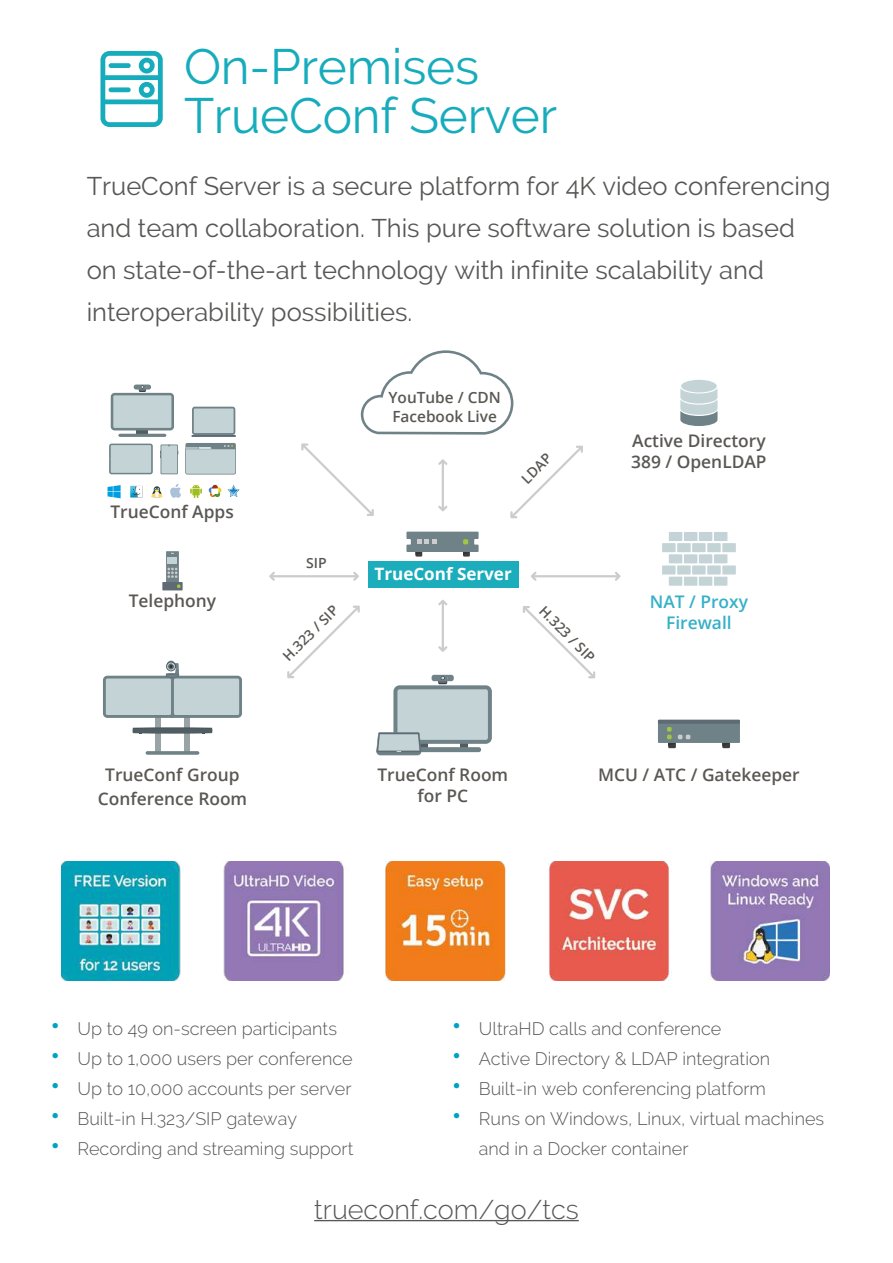
<style>
.page{position:relative;width:893px;height:1263px;background:#fff}
.page>*{position:absolute;margin:0;border:0;box-sizing:border-box;transform-origin:0 0}
.t1{font:49.5px/49.5px "Raleway";letter-spacing:-.005em;color:#17acbc}
.t2{font:300 27px "Raleway";color:#575756}
.t3{font:25.5px/42px "Raleway";color:#575756}
.t4{font:300 18px/30px "Raleway";color:#575756}
.t5{font:600 17.4px/20.9px "Open Sans";color:#5a5854;text-align:center}
.t6{font:600 17.4px/20.9px "Open Sans";color:#34b0c7;text-align:center}
.t7{font:700 17.1px "Open Sans";color:#fff}
.t8{font:600 15.45px/18.5px "Open Sans";color:#5a5854}
.t9{font:600 13.95px "Open Sans";color:#5a5854}
.s1{font-weight:600;font-size:27px;color:#00a2c4}
</style>
<div class="page">
<img style="left:61px;top:861px;width:769px;height:119px">
<div style="left:368px;top:561px;width:150px;height:27px;background:#1cadbc"></div>
<div style="left:681px;top:380px;width:36px;height:12px;background:#c4d4d6;border-radius:50%"></div>
<svg style="left:680px;top:388px;width:37px;height:38px"></svg>
<svg style="left:361px;top:350px;width:152px;height:85px"></svg>
<div style="left:669px;top:554px;width:13px;height:9px;background:#c4d4d6"></div>
<div style="left:684px;top:554px;width:13px;height:9px;background:#c4d4d6"></div>
<div style="left:669px;top:577px;width:13px;height:9px;background:#c4d4d6"></div>
<div style="left:684px;top:577px;width:13px;height:9px;background:#c4d4d6"></div>
<div style="left:669px;top:532px;width:13px;height:9px;background:#c4d4d6"></div>
<div style="left:684px;top:532px;width:13px;height:9px;background:#c4d4d6"></div>
<div style="left:699px;top:554px;width:13px;height:9px;background:#c4d4d6"></div>
<div style="left:714px;top:554px;width:13px;height:9px;background:#c4d4d6"></div>
<div style="left:722px;top:543px;width:14px;height:9px;background:#c4d4d6"></div>
<div style="left:699px;top:577px;width:13px;height:9px;background:#c4d4d6"></div>
<div style="left:714px;top:577px;width:13px;height:9px;background:#c4d4d6"></div>
<div style="left:722px;top:565px;width:14px;height:9px;background:#c4d4d6"></div>
<div style="left:699px;top:532px;width:13px;height:9px;background:#c4d4d6"></div>
<div style="left:714px;top:532px;width:13px;height:9px;background:#c4d4d6"></div>
<div style="left:662px;top:565px;width:14px;height:9px;background:#c4d4d6"></div>
<div style="left:677px;top:565px;width:14px;height:9px;background:#c4d4d6"></div>
<div style="left:662px;top:543px;width:14px;height:9px;background:#c4d4d6"></div>
<div style="left:677px;top:543px;width:14px;height:9px;background:#c4d4d6"></div>
<div style="left:692px;top:565px;width:14px;height:9px;background:#c4d4d6"></div>
<div style="left:707px;top:565px;width:14px;height:9px;background:#c4d4d6"></div>
<div style="left:692px;top:543px;width:14px;height:9px;background:#c4d4d6"></div>
<div style="left:707px;top:543px;width:14px;height:9px;background:#c4d4d6"></div>
<svg style="left:438px;top:459px;width:9px;height:52px"></svg>
<svg style="left:438px;top:600px;width:9px;height:52px"></svg>
<svg style="left:510px;top:446px;width:73px;height:72px"></svg>
<svg style="left:301px;top:443px;width:73px;height:73px"></svg>
<svg style="left:287px;top:606px;width:73px;height:72px"></svg>
<svg style="left:269px;top:572px;width:90px;height:9px"></svg>
<svg style="left:531px;top:572px;width:89px;height:9px"></svg>
<svg style="left:406px;top:532px;width:73px;height:25px"></svg>
<div style="left:658px;top:720px;width:82px;height:23px;background:#6f8287"></div>
<hr style="left:658px;top:720px;width:82px;height:4px;background:#5e6b74">
<svg style="left:722px;top:743px;width:8px;height:5px"></svg>
<svg style="left:667px;top:727px;width:23px;height:21px"></svg>
<svg style="left:523px;top:606px;width:72px;height:72px"></svg>
<svg style="left:166px;top:551px;width:13px;height:35px"></svg>
<div style="left:162px;top:582px;width:21px;height:8px;background:#5e6b74"></div>
<div style="left:168px;top:557px;width:9px;height:6px;background:#c4d4d6"></div>
<svg style="left:177px;top:584px;width:3px;height:4px"></svg>
<svg style="left:167px;top:568px;width:10px;height:10px"></svg>
<div style="left:155px;top:715px;width:6px;height:38px;background:#9aa3a5"></div>
<div style="left:185px;top:715px;width:5px;height:38px;background:#9aa3a5"></div>
<svg style="left:146px;top:751px;width:53px;height:4px"></svg>
<svg style="left:103px;top:663px;width:139px;height:55px"></svg>
<svg style="left:133px;top:727px;width:79px;height:7px"></svg>
<svg style="left:209px;top:485px;width:12px;height:12px"></svg>
<svg style="left:170px;top:484px;width:11px;height:14px"></svg>
<svg style="left:108px;top:485px;width:13px;height:13px"></svg>
<svg style="left:190px;top:484px;width:12px;height:14px"></svg>
<svg style="left:130px;top:486px;width:13px;height:11px"></svg>
<svg style="left:151px;top:486px;width:12px;height:12px"></svg>
<svg style="left:228px;top:485px;width:12px;height:12px"></svg>
<div style="left:185px;top:443px;width:51px;height:31px;background:#6f8287;border-radius:2px"></div>
<svg style="left:185px;top:445px;width:51px;height:29px"></svg>
<div style="left:109px;top:444px;width:44px;height:30px;background:#7c8f93;border-radius:3px"></div>
<div style="left:111px;top:445px;width:40px;height:28px;background:#c4d4d6"></div>
<svg style="left:161px;top:444px;width:17px;height:30px"></svg>
<div style="left:161px;top:445px;width:16px;height:28px;background:#c4d4d6"></div>
<svg style="left:192px;top:407px;width:43px;height:28px"></svg>
<hr style="left:191px;top:435px;width:45px;height:2px;background:#5e6b74">
<div style="left:432px;top:675px;width:22px;height:6px;background:#6f8287;border-radius:3px"></div>
<svg style="left:376px;top:676px;width:116px;height:79px"></svg>
<div style="left:137px;top:428px;width:11px;height:7px;background:#505d62"></div>
<hr style="left:118px;top:434px;width:48px;height:3px;background:#6f8287;border-radius:2px">
<svg style="left:111px;top:385px;width:63px;height:45px"></svg>
<hr style="left:314px;top:1220px;width:265px;height:1px;background:#575756">
<svg style="left:100px;top:51px;width:63px;height:76px"></svg>
<h1 class="t1" style="left:184px;top:41px;width:375px">On-Premises<br>TrueConf Server</h1>
<h3 class="t3" style="left:87px;top:165px;width:745px">TrueConf Server is a secure platform for 4K video conferencing and team collaboration. This pure software solution is based on state-of-the-art technology with infinite scalability and interoperability possibilities.</h3>
<p class="t5" style="left:110px;top:501px;width:125px">TrueConf Apps</p>
<p class="t9" style="left:306px;top:553px;width:22px">SIP</p>
<p class="t8" style="left:388px;top:388px;width:114px">YouTube / CDN<br>Facebook Live</p>
<p class="t9" style="left:517px;top:474px;width:37px;rotate:-45deg">LDAP</p>
<p class="t7" style="left:375px;top:562px;width:139px">TrueConf Server</p>
<p class="t5" style="left:631px;top:430px;width:137px;text-align:left">Active Directory<br>389 / OpenLDAP</p>
<p class="t5" style="left:129px;top:590px;width:89px">Telephony</p>
<p class="t6" style="left:650px;top:591px;width:100px">NAT / Proxy<br>Firewall</p>
<p class="t9" style="left:278px;top:652px;width:73px;rotate:-45deg">H.323 / SIP</p>
<p class="t9" style="left:548px;top:602px;width:73px;rotate:45deg">H.323 / SIP</p>
<p class="t5" style="left:98px;top:763px;width:151px;line-height:23.4px">TrueConf Group<br>Conference Room</p>
<p class="t5" style="left:377px;top:764px;width:132px">TrueConf Room for PC</p>
<p class="t5" style="left:598px;top:764px;width:203px">MCU / АТС / Gatekeeper</p>
<p class="t4" style="left:50px;top:1013px;width:288px"><span class="s1">•</span> Up to 49 on-screen participants</p>
<p class="t4" style="left:50px;top:1043px;width:304px"><span class="s1">•</span> Up to 1,000 users per conference</p>
<p class="t4" style="left:50px;top:1073px;width:303px"><span class="s1">•</span> Up to 10,000 accounts per server</p>
<p class="t4" style="left:50px;top:1103px;width:248px"><span class="s1">•</span> Built-in H.323/SIP gateway</p>
<p class="t4" style="left:50px;top:1133px;width:305px"><span class="s1">•</span> Recording and streaming support</p>
<p class="t4" style="left:452px;top:1013px;width:271px"><span class="s1">•</span> UltraHD calls and conference</p>
<p class="t4" style="left:452px;top:1043px;width:320px"><span class="s1">•</span> Active Directory &amp; LDAP integration</p>
<p class="t4" style="left:452px;top:1073px;width:316px"><span class="s1">•</span> Built-in web conferencing platform</p>
<p class="t4" style="left:479px;top:1103px;width:347px;text-indent:-27px"><span class="s1">•</span> Runs on Windows, Linux, virtual machines and in a Docker container</p>
<h2 class="t2" style="left:314px;top:1193px;width:266px">trueconf.com/go/tcs</h2>
</div>
